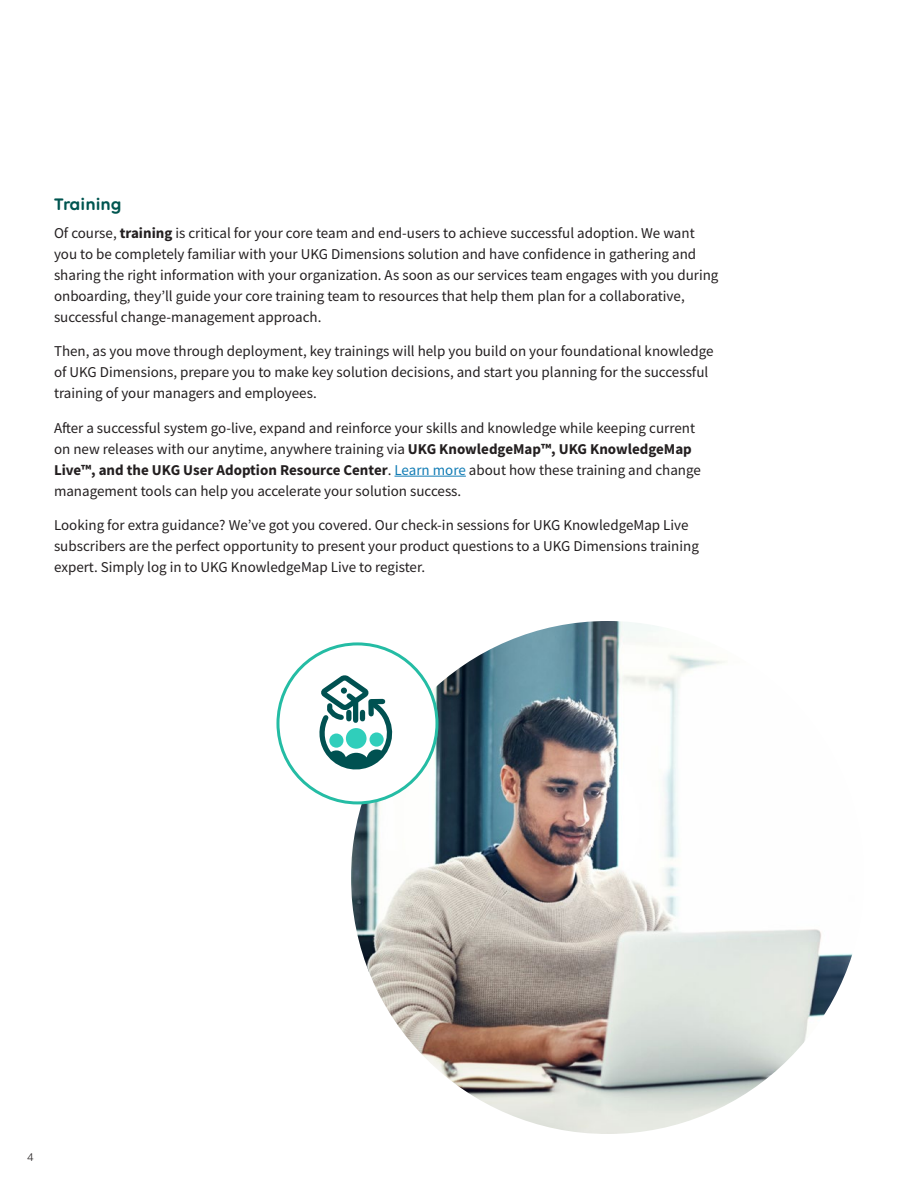
<style>
.page{position:relative;width:918px;height:1188px;background:#fff}
.page>*{position:absolute;margin:0;border:0;box-sizing:border-box;transform-origin:0 0}
.Body_text_header_12{font:600 18px "Volte Rounded";color:#005550}
.Body_text_10_14{font:15px/21px "Source Sans Pro";color:#231f20}
.t1{font:12px "Volte Rounded";color:#231f20}
.s1{font-weight:700}
.s2{color:#117cb5}
</style>
<div class="page">
<hr style="left:395px;top:476px;width:71px;height:1px;background:#117cb5">
<img style="left:351px;top:621px;width:513px;height:513px;border-radius:256px">
<div style="left:278px;top:644px;width:159px;height:159px;background:#fff;border-radius:50%"></div>
<div style="left:276px;top:642px;width:162px;height:162px;border:3px solid #24bca4;border-radius:50%"></div>
<svg style="left:319px;top:675px;width:74px;height:95px"></svg>
<p class="Body_text_header_12" style="left:54px;top:193px;width:69px">Training</p>
<p class="Body_text_10_14" style="left:54px;top:222px;width:666px">Of course, <span class="s1">training</span> is critical for your core team and end-users to achieve successful adoption. We want you to be completely familiar with your UKG Dimensions solution and have confidence in gathering and sharing the right information with your organization. As soon as our services team engages with you during onboarding, they’ll guide your core training team to resources that help them plan for a collaborative, successful change-management approach.</p>
<p class="Body_text_10_14" style="left:54px;top:341px;width:661px">Then, as you move through deployment, key trainings will help you build on your foundational knowledge of UKG Dimensions, prepare you to make key solution decisions, and start you planning for the successful training of your managers and employees.</p>
<p class="Body_text_10_14" style="left:54px;top:417px;width:648px">After a successful system go-live, expand and reinforce your skills and knowledge while keeping current on new releases with our anytime, anywhere training via <span class="s1">UKG KnowledgeMap™, UKG KnowledgeMap Live™, and the UKG User Adoption Resource Center</span>. <span class="s2">Learn more</span> about how these training and change management tools can help you accelerate your solution success.</p>
<p class="Body_text_10_14" style="left:54px;top:515px;width:646px">Looking for extra guidance? We’ve got you covered. Our check-in sessions for UKG KnowledgeMap Live subscribers are the perfect opportunity to present your product questions to a UKG Dimensions training expert. Simply log in to UKG KnowledgeMap Live to register.</p>
<p class="t1" style="left:27px;top:1150px;width:8px">4</p>
</div>
